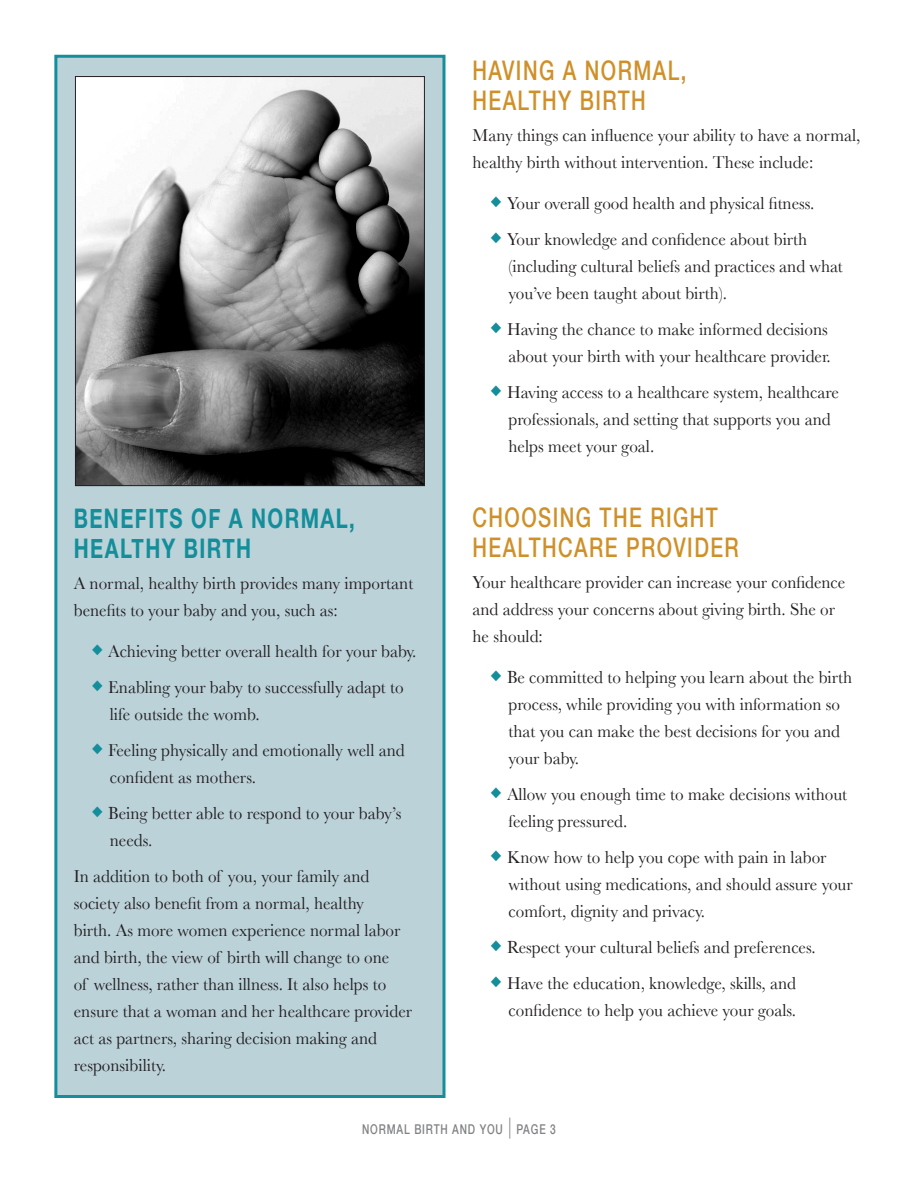
<style>
.page{position:relative;width:918px;height:1188px;background:#fff}
.page>*{position:absolute;margin:0;border:0;box-sizing:border-box;transform-origin:0 0}
.Subhead{font:500 27px/30px "Helvetica Neue";letter-spacing:.07em;color:#cf9029;scale:.75 1}
.Subhead-2{font:700 27px/30px "Helvetica Neue";letter-spacing:.07em;color:#138e9a;scale:.75 1}
.Body_Text{font:18px/27px "Baskerville";color:#231f20;scale:.95 1}
.t1{font:500 13.5px "Helvetica Neue";letter-spacing:.08em;color:#808285;scale:.75 1}
.s1{color:#138e9a}
.s2{font-weight:300;font-size:21px}
</style>
<div class="page">
<div style="left:54px;top:55px;width:392px;height:1043px;background:#bbd2d9;border:3px solid #138e9a"></div>
<img style="left:77px;top:78px;width:346px;height:406px">
<div style="left:75px;top:76px;width:350px;height:410px;border:1px solid #231f20"></div>
<p class="Subhead-2" style="left:74px;top:502px;width:376px">BENEFITS OF A NORMAL,<br>HEALTHY BIRTH</p>
<p class="Body_Text" style="left:74px;top:570px;width:359px">A normal, healthy birth provides many important benefits to your baby and you, such as:</p>
<p class="Body_Text" style="left:92px;top:637px;width:343px"><span class="s1">◆</span> Achieving better overall health for your baby.</p>
<p class="Body_Text" style="left:110px;top:673px;width:311px;text-indent:-18px"><span class="s1">◆</span> Enabling your baby to successfully adapt to life outside the womb.</p>
<p class="Body_Text" style="left:110px;top:736px;width:312px;text-indent:-18px"><span class="s1">◆</span> Feeling physically and emotionally well and confident as mothers.</p>
<p class="Body_Text" style="left:110px;top:799px;width:308px;text-indent:-18px"><span class="s1">◆</span> Being better able to respond to your baby’s needs.</p>
<p class="Body_Text" style="left:74px;top:862px;width:358px">In addition to both of you, your family and society also benefit from a normal, healthy<br>birth. As more women experience normal labor and birth, the view of birth will change to one<br>of wellness, rather than illness. It also helps to ensure that a woman and her healthcare provider act as partners, sharing decision making and responsibility.</p>
<p class="Subhead" style="left:472px;top:54px;width:287px">HAVING A NORMAL,<br>HEALTHY BIRTH</p>
<p class="Body_Text" style="left:472px;top:122px;width:410px">Many things can influence your ability to have a normal, healthy birth without intervention. These include:</p>
<p class="Body_Text" style="left:490px;top:189px;width:343px"><span class="s1">◆</span> Your overall good health and physical fitness.</p>
<p class="Body_Text" style="left:508px;top:225px;width:354px;text-indent:-18px"><span class="s1">◆</span> Your knowledge and confidence about birth (including cultural beliefs and practices and what you’ve been taught about birth).</p>
<p class="Body_Text" style="left:490px;top:315px;width:360px;text-align:right"><span class="s1">◆</span> Having the chance to make informed decisions about your birth with your healthcare provider.</p>
<p class="Body_Text" style="left:508px;top:378px;width:349px;text-indent:-18px"><span class="s1">◆</span> Having access to a healthcare system, healthcare professionals, and setting that supports you and helps meet your goal.</p>
<p class="Subhead" style="left:472px;top:501px;width:357px">CHOOSING THE RIGHT<br>HEALTHCARE PROVIDER</p>
<p class="Body_Text" style="left:472px;top:569px;width:394px">Your healthcare provider can increase your confidence and address your concerns about giving birth. She or he should:</p>
<p class="Body_Text" style="left:508px;top:663px;width:363px;text-indent:-18px"><span class="s1">◆</span> Be committed to helping you learn about the birth process, while providing you with information so that you can make the best decisions for you and your baby.</p>
<p class="Body_Text" style="left:508px;top:780px;width:358px;text-indent:-18px"><span class="s1">◆</span> Allow you enough time to make decisions without feeling pressured.</p>
<p class="Body_Text" style="left:508px;top:843px;width:364px;text-indent:-18px"><span class="s1">◆</span> Know how to help you cope with pain in labor without using medications, and should assure your comfort, dignity and privacy.</p>
<p class="Body_Text" style="left:490px;top:933px;width:344px"><span class="s1">◆</span> Respect your cultural beliefs and preferences.</p>
<p class="Body_Text" style="left:490px;top:969px;width:323px;text-align:right"><span class="s1">◆</span> Have the education, knowledge, skills, and confidence to help you achieve your goals.</p>
<p class="t1" style="left:362px;top:1118px;width:260px">NORMAL BIRTH AND YOU <span class="s2">|</span> PAGE 3</p>
</div>
